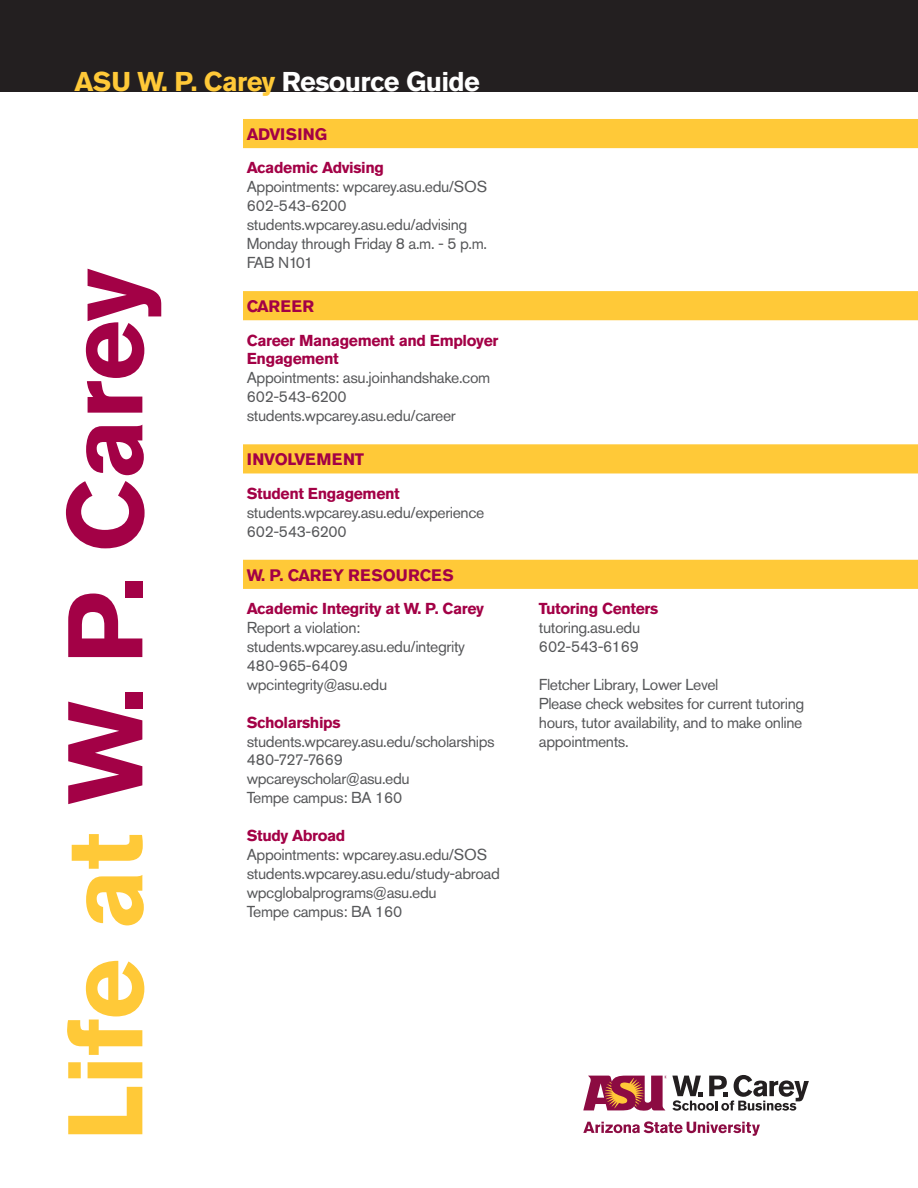
<style>
.page{position:relative;width:918px;height:1188px;background:#fff}
.page>*{position:absolute;margin:0;border:0;box-sizing:border-box;transform-origin:0 0}
.t1{font:700 105px "Akzidenz Grotesk Pro";letter-spacing:-.01em;color:#a30146}
.t2{font:700 27px "Akzidenz Grotesk Pro";letter-spacing:-.025em;color:#fff}
.t3{font:700 16.5px "Akzidenz Grotesk Pro";color:#a30146}
.t4{font:15.75px/18.9px "Akzidenz Grotesk Pro";letter-spacing:-.025em;color:#57585a}
.t5{font:700 15.75px/18.9px "Akzidenz Grotesk Pro";letter-spacing:-.025em;color:#a30146}
.s1{color:#ffc938}
</style>
<div class="page">
<div style="left:243px;top:119px;width:675px;height:30px;background:#ffc938"></div>
<svg style="left:243px;top:291px;width:675px;height:298px"></svg>
<div style="left:0;top:0;width:918px;height:91px;background:#231f20"></div>
<svg style="left:583px;top:1121px;width:177px;height:15px"></svg>
<svg style="left:583px;top:1075px;width:226px;height:36px"></svg>
<h2 class="t2" style="left:74px;top:64px;width:407px"><span class="s1">ASU W. P. Carey</span> Resource Guide</h2>
<h1 class="t1" style="left:38px;top:1141px;width:874px;rotate:-90deg"><span class="s1">Life at</span> W. P. Carey</h1>
<p class="t3" style="left:247px;top:123px;width:82px">ADVISING</p>
<p class="t5" style="left:247px;top:158px;width:139px">Academic Advising</p>
<p class="t4" style="left:247px;top:177px;width:242px">Appointments: wpcarey.asu.edu/SOS<br>602-543-6200 students.wpcarey.asu.edu/advising<br>Monday through Friday 8 a.m. - 5 p.m.<br>FAB N101</p>
<p class="t3" style="left:247px;top:295px;width:69px">CAREER</p>
<p class="t5" style="left:247px;top:330px;width:253px">Career Management and Employer<br>Engagement</p>
<p class="t4" style="left:247px;top:368px;width:245px">Appointments: asu.joinhandshake.com<br>602-543-6200 students.wpcarey.asu.edu/career</p>
<p class="t3" style="left:247px;top:449px;width:119px">INVOLVEMENT</p>
<p class="t5" style="left:247px;top:484px;width:155px">Student Engagement</p>
<p class="t4" style="left:247px;top:503px;width:239px">students.wpcarey.asu.edu/experience<br>602-543-6200</p>
<p class="t3" style="left:247px;top:564px;width:208px">W. P. CAREY RESOURCES</p>
<p class="t5" style="left:247px;top:599px;width:239px">Academic Integrity at W. P. Carey</p>
<p class="t4" style="left:247px;top:618px;width:220px">Report a violation: students.wpcarey.asu.edu/integrity<br>480-965-6409 wpcintegrity@asu.edu</p>
<p class="t5" style="left:247px;top:712px;width:95px">Scholarships</p>
<p class="t4" style="left:247px;top:732px;width:249px">students.wpcarey.asu.edu/scholarships<br>480-727-7669 wpcareyscholar@asu.edu<br>Tempe campus: BA 160</p>
<p class="t5" style="left:247px;top:826px;width:100px">Study Abroad</p>
<p class="t4" style="left:247px;top:845px;width:255px">Appointments: wpcarey.asu.edu/SOS students.wpcarey.asu.edu/study-abroad wpcglobalprograms@asu.edu<br>Tempe campus: BA 160</p>
<p class="t5" style="left:539px;top:599px;width:121px">Tutoring Centers</p>
<p class="t4" style="left:539px;top:618px;width:103px">tutoring.asu.edu<br>602-543-6169</p>
<p class="t4" style="left:539px;top:675px;width:267px">Fletcher Library, Lower Level<br>Please check websites for current tutoring hours, tutor availability, and to make online appointments.</p>
</div>
